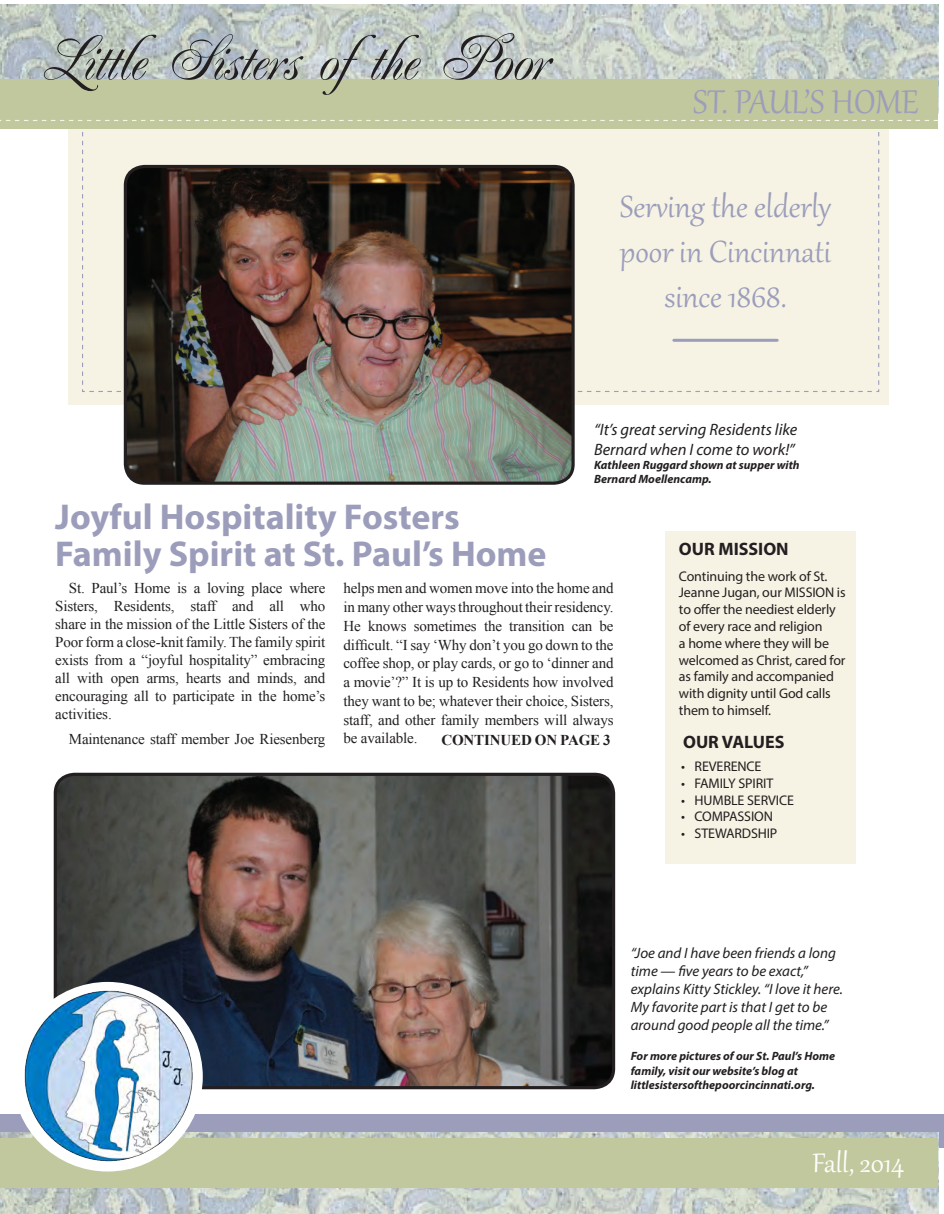
<style>
.page{position:relative;width:944px;height:1214px;background:#fff}
.page>*{position:absolute;margin:0;border:0;box-sizing:border-box;transform-origin:0 0}
.Subhead{font:63px "Renaissance";color:#231f20}
.t1{font:40.5px "Gabriola";color:#9c9dbb}
.t2{font:37.5px/45px "Gabriola";color:#9c9dbb;text-align:center}
.t3{font:700 36px/37.5px "Myriad Pro";color:#9c9dbb}
.t4{font:33px "Gabriola";color:#fff}
.Call_Out_Box_Text{font:700 18px "Myriad Pro";color:#231f20}
.Call_Out_Box_Text-2{font:italic 16.5px/19.8px "Myriad Pro";color:#231f20}
.t5{font:15px/18.8px "Times New Roman";letter-spacing:-.01em;color:#231f20;text-align:justify}
.Call_Out_Box_Text-3{font:italic 15px/18px "Myriad Pro";color:#231f20}
.t6{font:700 15px "Times New Roman";letter-spacing:-.01em;color:#231f20}
.t7{font:13.95px/16.8px "Myriad Pro";letter-spacing:-.01em;color:#231f20}
.Call_Out_Box_Text-4{font:italic 700 12px/14.4px "Myriad Pro";color:#231f20}
</style>
<div class="page">
<img style="left:55px;top:776px;width:558px;height:311px">
<div style="left:54px;top:772px;width:561px;height:317px;border:3px solid #231f20;border-radius:19px"></div>
<div style="left:0;top:1113px;width:943px;height:34px;background:#9c9dbb"></div>
<img style="left:0;top:5px;width:937px;height:74px">
<img style="left:0;top:1132px;width:937px;height:81px">
<div style="left:0;top:1138px;width:937px;height:49px;background:#c1c89d"></div>
<div style="left:0;top:79px;width:937px;height:50px;background:#c1c89d"></div>
<svg style="left:0;top:120px;width:937px;height:272px"></svg>
<div style="left:665px;top:531px;width:190px;height:333px;background:#f6f3e5"></div>
<img style="left:5px;top:946px;width:200px;height:262px">
<hr style="left:673px;top:339px;width:104px;height:3px;background:#9c9dbb">
<img style="left:125px;top:166px;width:448px;height:317px">
<div style="left:124px;top:165px;width:450px;height:320px;border:3px solid #231f20;border-radius:19px"></div>
<p class="Subhead" style="left:40px;top:21px;width:508px">Little Sisters ofthe Poor</p>
<p class="t1" style="left:693px;top:76px;width:227px">ST. PAUL’S HOME</p>
<p class="t2" style="left:619px;top:181px;width:213px">Serving the elderly poor in Cincinnati since 1868.</p>
<p class="Call_Out_Box_Text-2" style="left:594px;top:419px;width:204px">“It’s great serving Residents like<br>Bernard when I come to work!”</p>
<p class="Call_Out_Box_Text-4" style="left:594px;top:457px;width:207px">Kathleen Ruggard shown at supper with<br>Bernard Moellencamp.</p>
<p class="t3" style="left:55px;top:497px;width:492px">Joyful Hospitality Fosters<br>Family Spirit at St. Paul’s Home</p>
<p class="t5" style="left:55px;top:579px;width:271px;line-height:18px;text-indent:14px">St. Paul’s Home is a loving place where Sisters, Residents, staff and all who share in the mission of the Little Sisters of the Poor form a close-knit family. The family spirit exists from a “joyful hospitality” embracing all with open arms, hearts and minds, and encouraging all to participate in the home’s activities.</p>
<p class="t5" style="left:69px;top:729px;width:258px">Maintenance staff member Joe Riesenberg</p>
<p class="t5" style="left:343px;top:578px;width:271px">helps men and women move into the home and in many other ways throughout their residency.<br>He knows sometimes the transition can be difficult. “I say ‘Why don’t you go down to the coffee shop, or play cards, or go to ‘dinner and a movie’?” It is up to Residents how involved they want to be; whatever their choice, Sisters, staff, and other family members will always be available.</p>
<p class="t6" style="left:441px;top:729px;width:171px">CONTINUED ON PAGE 3</p>
<p class="Call_Out_Box_Text" style="left:678px;top:537px;width:111px">OUR MISSION</p>
<p class="t7" style="left:678px;top:567px;width:168px">Continuing the work of St.<br>Jeanne Jugan, our MISSION is to offer the neediest elderly of every race and religion<br>a home where they will be welcomed as Christ, cared for as family and accompanied with dignity until God calls them to himself.</p>
<p class="Call_Out_Box_Text" style="left:683px;top:730px;width:103px">OUR VALUES</p>
<p class="t7" style="left:681px;top:757px;width:82px">• REVERENCE</p>
<p class="t7" style="left:681px;top:774px;width:94px">• FAMILY SPIRIT</p>
<p class="t7" style="left:681px;top:791px;width:114px">• HUMBLE SERVICE</p>
<p class="t7" style="left:681px;top:808px;width:93px">• COMPASSION</p>
<p class="t7" style="left:681px;top:825px;width:98px">• STEWARDSHIP</p>
<p class="Call_Out_Box_Text-3" style="left:630px;top:943px;width:213px">“Joe and I have been friends a long time — five years to be exact,” explains Kitty Stickley. “I love it here.<br>My favorite part is that I get to be around good people all the time.”</p>
<p class="Call_Out_Box_Text-4" style="left:630px;top:1048px;width:206px">For more pictures of our St. Paul’s Home family, visit our website’s blog at littlesistersofthepoorcincinnati.org.</p>
<p class="t4" style="left:812px;top:1141px;width:93px">Fall, 2014</p>
</div>
